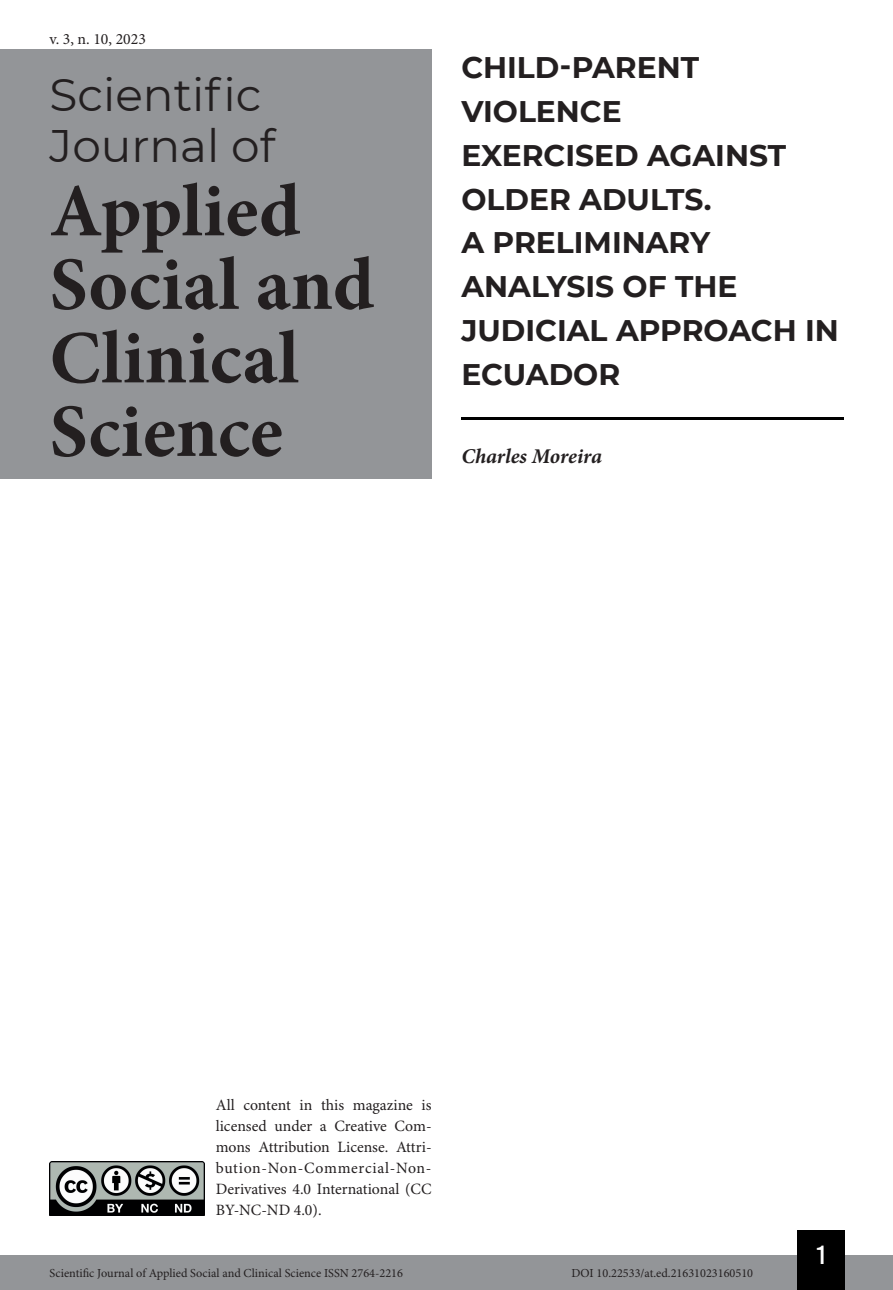
<style>
.page{position:relative;width:893px;height:1290px;background:#fff}
.page>*{position:absolute;margin:0;border:0;box-sizing:border-box;transform-origin:0 0}
.t1{font:700 75.25px/73.5px "Minion Pro";color:#231f20}
.t2{font:45.5px/50.8px "Montserrat";color:#231f20}
.t3{font:700 29.75px/43.8px "Montserrat";color:#231f20}
.t4{font:26.25px "Bebas Kai";color:#fff}
.t5{font:italic 700 21px "Minion Pro";letter-spacing:-.005em;color:#231f20}
.t6{font:15.75px/21px "Minion Pro";color:#231f20;text-align:justify}
.t7{font:12.25px "Minion Pro";color:#231f20}
</style>
<div class="page">
<div style="left:0;top:1255px;width:893px;height:35px;background:#939598"></div>
<div style="left:797px;top:1230px;width:48px;height:60px;background:#000"></div>
<img style="left:50px;top:1161px;width:154px;height:54px">
<div style="left:0;top:50px;width:432px;height:429px;background:#939598"></div>
<hr style="left:461px;top:417px;width:382px;height:2px;background:#000">
<p class="t6" style="left:50px;top:29px;width:98px">v. 3, n. 10, 2023</p>
<h2 class="t2" style="left:50px;top:68px;width:227px">Scientific<br>Journal of</h2>
<h1 class="t1" style="left:50px;top:174px;width:326px">Applied<br>Social and<br>Clinical<br>Science</h1>
<h3 class="t3" style="left:461px;top:44px;width:379px">CHILD-PARENT<br>VIOLENCE<br>EXERCISED AGAINST<br>OLDER ADULTS.<br>A PRELIMINARY<br>ANALYSIS OF THE<br>JUDICIAL APPROACH IN<br>ECUADOR</h3>
<h3 class="t5" style="left:461px;top:442px;width:142px">Charles Moreira</h3>
<p class="t6" style="left:216px;top:1095px;width:217px">All content in this magazine is licensed under a Creative Com&shy;mons Attribution License. Attri&shy;bution-Non-Commercial-Non-Derivatives 4.0 International (CC BY-NC-ND 4.0).</p>
<h3 class="t4" style="left:817px;top:1241px;width:10px">1</h3>
<p class="t7" style="left:50px;top:1266px;width:355px">Scientific Journal of Applied Social and Clinical Science ISSN 2764-2216</p>
<p class="t7" style="left:571px;top:1266px;width:183px">DOI 10.22533/at.ed.21631023160510</p>
</div>
